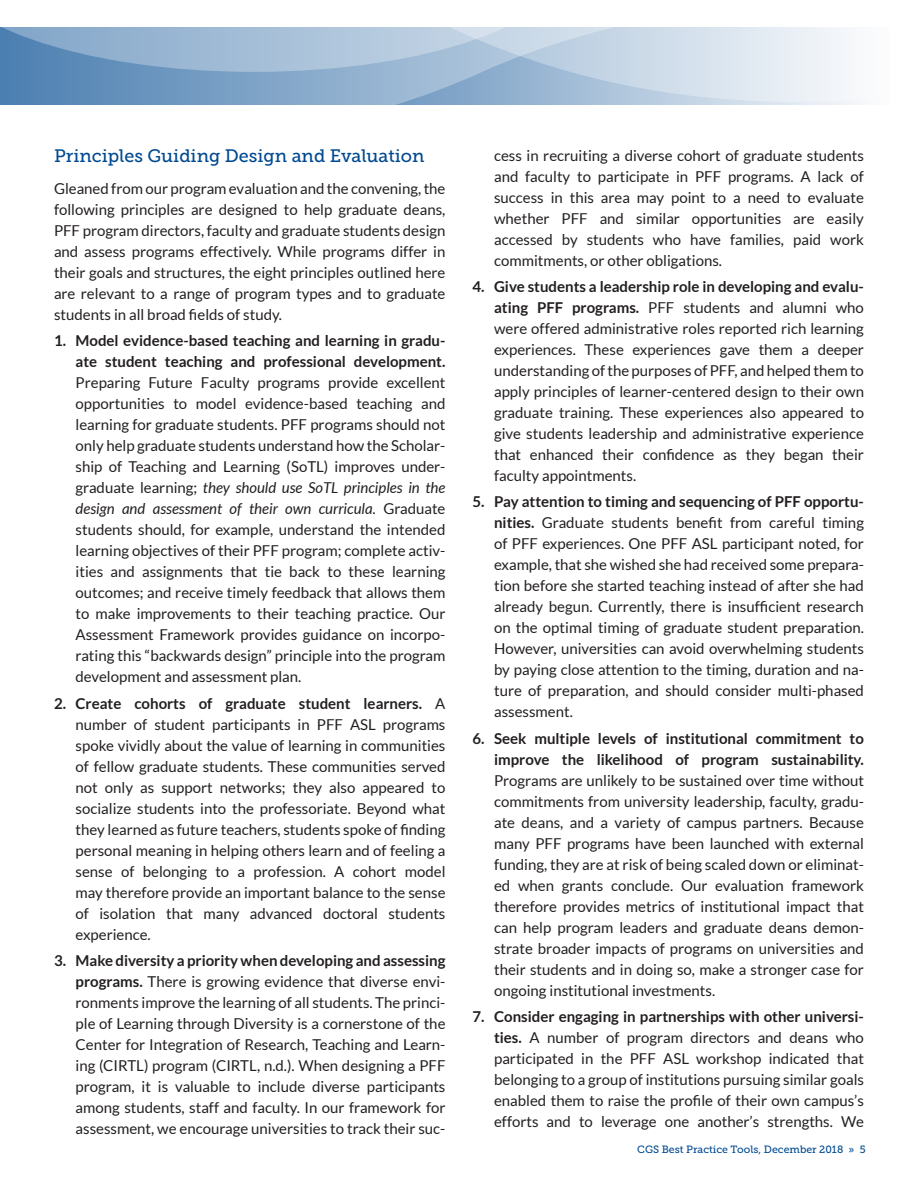
<style>
.page{position:relative;width:918px;height:1188px;background:#fff}
.page>*{position:absolute;margin:0;border:0;box-sizing:border-box;transform-origin:0 0}
.body-subhead{font:18px "Museo Slab 500";color:#014a91}
.body-bullet{font:15px/21px "Lato";color:#231f20;text-align:justify}
.body-text{font:15px/21px "Lato";color:#231f20;text-align:justify}
.t1{font:10.5px "Museo Slab 500";color:#014a91}
.s1{font-weight:700}
.s2{font-style:italic}
</style>
<div class="page">
<svg style="left:0;top:103px;width:860px;height:2px;background:#95b3d0"></svg>
<svg style="left:568px;top:27px;width:292px;height:76px;background:#d7e2ed"></svg>
<svg style="left:0;top:27px;width:568px;height:76px;background:#8fafce"></svg>
<p class="body-subhead" style="left:54px;top:146px;width:372px">Principles Guiding Design and Evaluation</p>
<p class="body-text" style="left:54px;top:178px;width:393px">Gleaned from our program evaluation and the convening, the following principles are designed to help graduate deans, PFF program directors, faculty and graduate students design and assess programs effectively. While programs differ in their goals and structures, the eight principles outlined here are relevant to a range of program types and to graduate students in all broad fields of study.</p>
<p class="body-bullet" style="left:76px;top:330px;width:371px;text-indent:-22px"><span class="s1">1. Model evidence-based teaching and learning in gradu&shy;ate student teaching and professional development.<br></span>Preparing Future Faculty programs provide excellent opportunities to model evidence-based teaching and learning for graduate students. PFF programs should not only help graduate students understand how the Scholar&shy;ship of Teaching and Learning (SoTL) improves under&shy;graduate learning; <span class="s2">they should use SoTL principles in the design and assessment of their own curricula.</span> Graduate students should, for example, understand the intended learning objectives of their PFF program; complete activ&shy;ities and assignments that tie back to these learning outcomes; and receive timely feedback that allows them to make improvements to their teaching practice. Our Assessment Framework provides guidance on incorpo&shy;rating this “backwards design” principle into the program development and assessment plan.</p>
<p class="body-bullet" style="left:76px;top:693px;width:371px;text-indent:-22px"><span class="s1">2. Create cohorts of graduate student learners.</span> A number of student participants in PFF ASL programs spoke vividly about the value of learning in communities of fellow graduate students. These communities served not only as support networks; they also appeared to socialize students into the professoriate. Beyond what they learned as future teachers, students spoke of finding personal meaning in helping others learn and of feeling a sense of belonging to a profession. A cohort model may therefore provide an important balance to the sense of isolation that many advanced doctoral students experience.</p>
<p class="body-bullet" style="left:76px;top:950px;width:371px;text-indent:-22px"><span class="s1">3. Make diversity a priority when developing and assessing programs.</span> There is growing evidence that diverse envi&shy;ronments improve the learning of all students. The princi&shy;ple of Learning through Diversity is a cornerstone of the Center for Integration of Research, Teaching and Learn&shy;ing (CIRTL) program (CIRTL, n.d.). When designing a PFF program, it is valuable to include diverse participants among students, staff and faculty. In our framework for assessment, we encourage universities to track their suc-</p>
<p class="body-bullet" style="left:494px;top:145px;width:371px">cess in recruiting a diverse cohort of graduate students and faculty to participate in PFF programs. A lack of success in this area may point to a need to evaluate whether PFF and similar opportunities are easily accessed by students who have families, paid work commitments, or other obligations.</p>
<p class="body-bullet" style="left:494px;top:276px;width:371px;text-indent:-22px"><span class="s1">4. Give students a leadership role in developing and evalu&shy;ating PFF programs.</span> PFF students and alumni who were offered administrative roles reported rich learning experiences. These experiences gave them a deeper understanding of the purposes of PFF, and helped them to apply principles of learner-centered design to their own graduate training. These experiences also appeared to give students leadership and administrative experience that enhanced their confidence as they began their faculty appointments.</p>
<p class="body-bullet" style="left:494px;top:491px;width:371px;text-indent:-22px"><span class="s1">5. Pay attention to timing and sequencing of PFF opportu&shy;nities.</span> Graduate students benefit from careful timing of PFF experiences. One PFF ASL participant noted, for example, that she wished she had received some prepara&shy;tion before she started teaching instead of after she had already begun. Currently, there is insufficient research on the optimal timing of graduate student preparation.<br>However, universities can avoid overwhelming students by paying close attention to the timing, duration and na&shy;ture of preparation, and should consider multi-phased assessment.</p>
<p class="body-bullet" style="left:494px;top:728px;width:371px;text-indent:-22px"><span class="s1">6. Seek multiple levels of institutional commitment to improve the likelihood of program sustainability.<br></span>Programs are unlikely to be sustained over time without commitments from university leadership, faculty, gradu&shy;ate deans, and a variety of campus partners. Because many PFF programs have been launched with external funding, they are at risk of being scaled down or eliminat&shy;ed when grants conclude. Our evaluation framework therefore provides metrics of institutional impact that can help program leaders and graduate deans demon&shy;strate broader impacts of programs on universities and their students and in doing so, make a stronger case for ongoing institutional investments.</p>
<p class="body-bullet" style="left:494px;top:1006px;width:371px;text-indent:-22px"><span class="s1">7. Consider engaging in partnerships with other universi&shy;ties.</span> A number of program directors and deans who participated in the PFF ASL workshop indicated that belonging to a group of institutions pursuing similar goals enabled them to raise the profile of their own campus’s efforts and to leverage one another’s strengths. We</p>
<p class="t1" style="left:637px;top:1143px;width:230px">CGS Best Practice Tools, December 2018 » 5</p>
</div>
